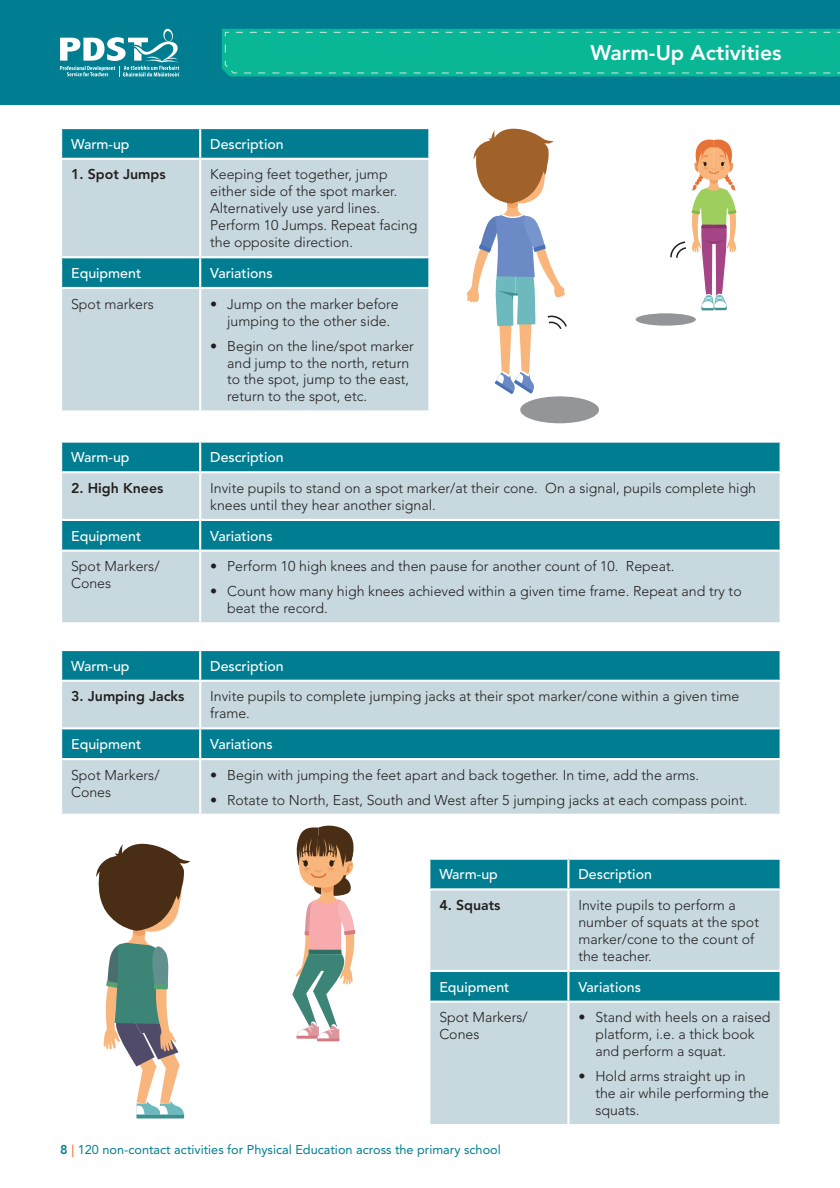
<style>
.page{position:relative;width:840px;height:1188px;background:#fff}
.page>*{position:absolute;margin:0;border:0;box-sizing:border-box;transform-origin:0 0}
.t1{font:800 21.15px "Avenir LT Std";color:#fff}
.t2{font:300 14.1px/17px "Avenir LT Std";color:#231f20}
.t3{font:500 14.1px "Avenir LT Std";color:#fff}
.t4{font:800 14.1px "Avenir LT Std";color:#231f20}
.t5{font:12.75px "Avenir LT Std";color:#007d90}
.s1{font-weight:800}
.s2{color:#f2602a}
</style>
<div class="page">
<div style="left:0;top:0;width:840px;height:105px;background:#007d90"></div>
<svg style="left:60px;top:29px;width:120px;height:48px"></svg>
<div style="left:222px;top:29px;width:618px;height:48px;background:#09b696"></div>
<svg style="left:62px;top:129px;width:366px;height:29px;background:#037e91"></svg>
<svg style="left:62px;top:160px;width:366px;height:250px;background:#b0ced5"></svg>
<hr style="left:199px;top:129px;width:2px;height:29px;background:#fff">
<hr style="left:199px;top:160px;width:2px;height:96px;background:#fff">
<hr style="left:60px;top:256px;width:140px;height:2px;background:#fff">
<hr style="left:200px;top:256px;width:230px;height:2px;background:#fff">
<hr style="left:199px;top:258px;width:2px;height:29px;background:#fff">
<hr style="left:60px;top:287px;width:140px;height:2px;background:#fff">
<hr style="left:200px;top:287px;width:230px;height:2px;background:#fff">
<hr style="left:199px;top:289px;width:2px;height:121px;background:#fff">
<svg style="left:62px;top:651px;width:718px;height:29px;background:#037f91"></svg>
<svg style="left:62px;top:682px;width:718px;height:132px;background:#9bc4cd"></svg>
<hr style="left:199px;top:651px;width:2px;height:29px;background:#fff">
<hr style="left:199px;top:682px;width:2px;height:45px;background:#fff">
<hr style="left:60px;top:727px;width:140px;height:2px;background:#fff">
<hr style="left:200px;top:727px;width:582px;height:2px;background:#fff">
<hr style="left:199px;top:729px;width:2px;height:29px;background:#fff">
<hr style="left:60px;top:758px;width:140px;height:2px;background:#fff">
<hr style="left:200px;top:758px;width:582px;height:2px;background:#fff">
<hr style="left:199px;top:760px;width:2px;height:54px;background:#fff">
<div style="left:62px;top:443px;width:718px;height:28px;background:#007d90"></div>
<svg style="left:62px;top:473px;width:718px;height:149px;background:#a0c7cf"></svg>
<hr style="left:199px;top:443px;width:2px;height:28px;background:#fff">
<hr style="left:199px;top:473px;width:2px;height:46px;background:#fff">
<hr style="left:60px;top:519px;width:140px;height:2px;background:#fff">
<hr style="left:200px;top:519px;width:582px;height:2px;background:#fff">
<hr style="left:199px;top:521px;width:2px;height:29px;background:#fff">
<hr style="left:60px;top:550px;width:140px;height:2px;background:#fff">
<hr style="left:200px;top:550px;width:582px;height:2px;background:#fff">
<hr style="left:199px;top:552px;width:2px;height:70px;background:#fff">
<div style="left:430px;top:860px;width:350px;height:28px;background:#007d90"></div>
<svg style="left:430px;top:890px;width:350px;height:234px;background:#aecdd5"></svg>
<hr style="left:567px;top:860px;width:2px;height:28px;background:#fff">
<hr style="left:567px;top:890px;width:2px;height:80px;background:#fff">
<hr style="left:428px;top:970px;width:140px;height:2px;background:#fff">
<hr style="left:568px;top:970px;width:214px;height:2px;background:#fff">
<hr style="left:567px;top:972px;width:2px;height:29px;background:#fff">
<hr style="left:428px;top:1001px;width:140px;height:2px;background:#fff">
<hr style="left:568px;top:1001px;width:214px;height:2px;background:#fff">
<hr style="left:567px;top:1003px;width:2px;height:121px;background:#fff">
<svg style="left:292px;top:825px;width:64px;height:216px"></svg>
<svg style="left:136px;top:1115px;width:25px;height:4px"></svg>
<svg style="left:160px;top:1115px;width:24px;height:4px"></svg>
<svg style="left:96px;top:843px;width:94px;height:273px"></svg>
<div style="left:636px;top:313px;width:60px;height:13px;background:#939598;border-radius:50%"></div>
<div style="left:520px;top:396px;width:79px;height:27px;background:#939598;border-radius:50%"></div>
<svg style="left:467px;top:129px;width:100px;height:265px"></svg>
<svg style="left:670px;top:139px;width:67px;height:171px"></svg>
<p class="t3" style="left:71px;top:136px;width:60px">Warm-up</p>
<p class="t3" style="left:210px;top:136px;width:75px">Description</p>
<p class="t4" style="left:71px;top:166px;width:96px">1. Spot Jumps</p>
<p class="t2" style="left:210px;top:166px;width:209px">Keeping feet together, jump either side of the spot marker.<br>Alternatively use yard lines.<br>Perform 10 Jumps. Repeat facing the opposite direction.</p>
<p class="t3" style="left:71px;top:265px;width:72px">Equipment</p>
<p class="t3" style="left:210px;top:265px;width:64px">Variations</p>
<p class="t2" style="left:71px;top:295px;width:84px">Spot markers</p>
<p class="t2" style="left:227px;top:295px;width:173px;text-indent:-17px">• Jump on the marker before jumping to the other side.</p>
<p class="t2" style="left:227px;top:337px;width:188px;text-indent:-17px">• Begin on the line/spot marker and jump to the north, return to the spot, jump to the east, return to the spot, etc.</p>
<h1 class="t1" style="left:591px;top:40px;width:193px">Warm-Up Activities</h1>
<p class="t3" style="left:71px;top:449px;width:60px">Warm-up</p>
<p class="t3" style="left:210px;top:449px;width:75px">Description</p>
<p class="t4" style="left:71px;top:480px;width:94px">2. High Knees</p>
<p class="t2" style="left:210px;top:480px;width:547px">Invite pupils to stand on a spot marker/at their cone. On a signal, pupils complete high knees until they hear another signal.</p>
<p class="t3" style="left:71px;top:528px;width:72px">Equipment</p>
<p class="t3" style="left:210px;top:528px;width:64px">Variations</p>
<p class="t2" style="left:71px;top:558px;width:90px">Spot Markers/<br>Cones</p>
<p class="t2" style="left:210px;top:558px;width:466px">• Perform 10 high knees and then pause for another count of 10. Repeat.</p>
<p class="t2" style="left:227px;top:583px;width:516px;text-indent:-17px">• Count how many high knees achieved within a given time frame. Repeat and try to beat the record.</p>
<p class="t3" style="left:71px;top:658px;width:60px">Warm-up</p>
<p class="t3" style="left:210px;top:658px;width:75px">Description</p>
<p class="t4" style="left:71px;top:688px;width:115px">3. Jumping Jacks</p>
<p class="t2" style="left:210px;top:688px;width:531px">Invite pupils to complete jumping jacks at their spot marker/cone within a given time frame.</p>
<p class="t3" style="left:71px;top:736px;width:72px">Equipment</p>
<p class="t3" style="left:210px;top:736px;width:64px">Variations</p>
<p class="t2" style="left:71px;top:766px;width:90px">Spot Markers/<br>Cones</p>
<p class="t2" style="left:210px;top:766px;width:491px">• Begin with jumping the feet apart and back together. In time, add the arms.</p>
<p class="t2" style="left:210px;top:791px;width:539px">• Rotate to North, East, South and West after 5 jumping jacks at each compass point.</p>
<p class="t3" style="left:439px;top:866px;width:60px">Warm-up</p>
<p class="t3" style="left:578px;top:866px;width:75px">Description</p>
<p class="t4" style="left:439px;top:897px;width:63px">4. Squats</p>
<p class="t2" style="left:578px;top:897px;width:182px">Invite pupils to perform a number of squats at the spot marker/cone to the count of the teacher.</p>
<p class="t3" style="left:439px;top:979px;width:72px">Equipment</p>
<p class="t3" style="left:578px;top:979px;width:64px">Variations</p>
<p class="t2" style="left:439px;top:1009px;width:90px">Spot Markers/<br>Cones</p>
<p class="t2" style="left:595px;top:1009px;width:177px;text-indent:-17px">• Stand with heels on a raised platform, i.e. a thick book and perform a squat.</p>
<p class="t2" style="left:595px;top:1068px;width:175px;text-indent:-17px">• Hold arms straight up in the air while performing the squats.</p>
<p class="t5" style="left:60px;top:1142px;width:442px"><span class="s1">8</span> <span class="s2">|</span> 120 non-contact activities for Physical Education across the primary school</p>
</div>
